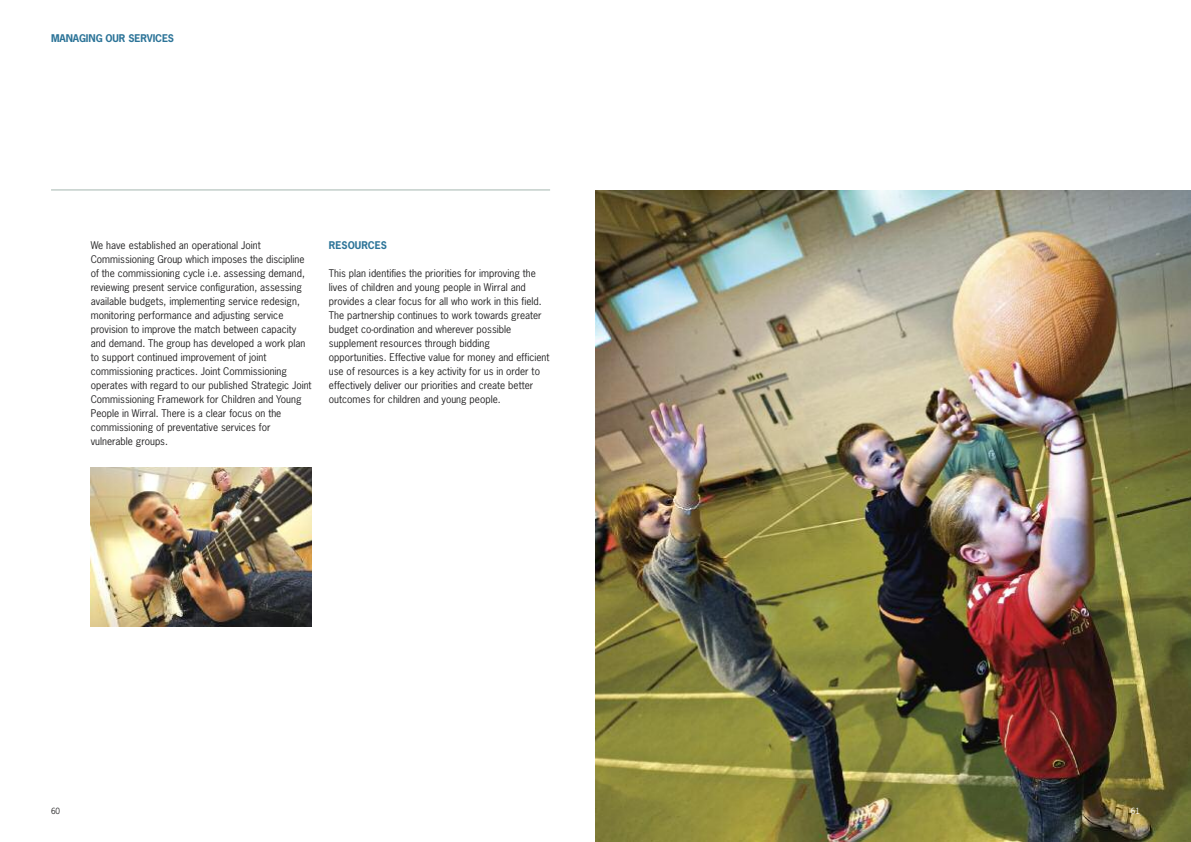
<style>
.page{position:relative;width:1191px;height:842px;background:#fff}
.page>*{position:absolute;margin:0;border:0;box-sizing:border-box;transform-origin:0 0}
.t1{font:10px/14px "News Gothic Std";color:#272627}
.t2{font:700 10px "News Gothic Std";letter-spacing:-.01em;color:#2c7498}
.t3{font:8px "News Gothic Std";color:#272627}
.t4{font:8px "News Gothic Std";color:#fff}
</style>
<div class="page">
<img style="left:595px;top:191px;width:596px;height:651px">
<hr style="left:51px;top:189px;width:499px;height:1px;background:#a5b7af">
<img style="left:91px;top:467px;width:221px;height:159px">
<p class="t2" style="left:51px;top:32px;width:125px">MANAGING OUR SERVICES</p>
<p class="t1" style="left:91px;top:238px;width:222px">We have established an operational Joint Commissioning Group which imposes the discipline of the commissioning cycle i.e. assessing demand, reviewing present service configuration, assessing available budgets, implementing service redesign, monitoring performance and adjusting service provision to improve the match between capacity and demand. The group has developed a work plan to support continued improvement of joint commissioning practices. Joint Commissioning operates with regard to our published Strategic Joint Commissioning Framework for Children and Young People in Wirral. There is a clear focus on the commissioning of preventative services for vulnerable groups.</p>
<p class="t2" style="left:329px;top:239px;width:60px">RESOURCES</p>
<p class="t1" style="left:329px;top:266px;width:222px">This plan identifies the priorities for improving the lives of children and young people in Wirral and provides a clear focus for all who work in this field.<br>The partnership continues to work towards greater budget co-ordination and wherever possible supplement resources through bidding opportunities. Effective value for money and efficient use of resources is a key activity for us in order to effectively deliver our priorities and create better outcomes for children and young people.</p>
<p class="t3" style="left:51px;top:807px;width:11px">60</p>
<p class="t4" style="left:1130px;top:807px;width:11px">61</p>
</div>
